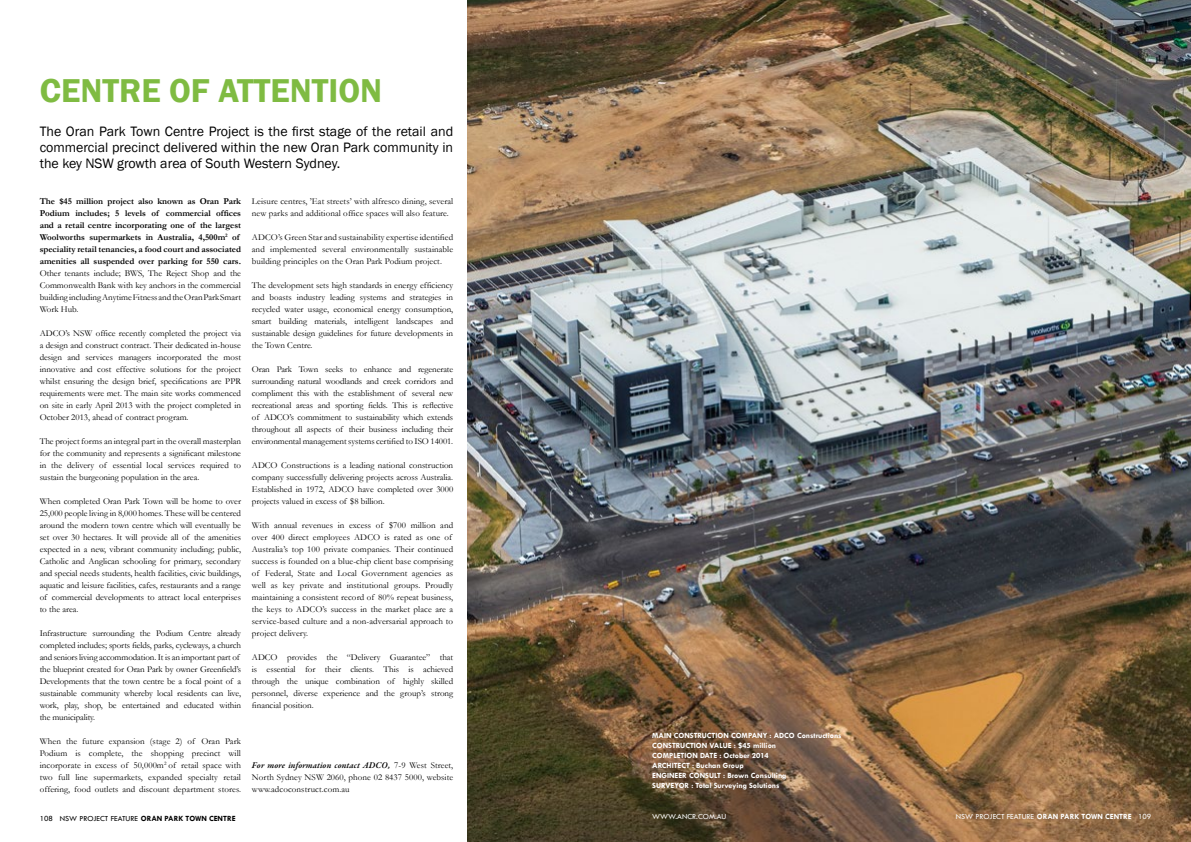
<style>
.page{position:relative;width:1191px;height:842px;background:#fff}
.page>*{position:absolute;margin:0;border:0;box-sizing:border-box;transform-origin:0 0}
.t1{font:600 34px "Franklin Gothic";color:#7fbb42}
.t2{font:14px/16px "Franklin Gothic";color:#000;text-align:justify}
.t3{font:9px/12px "Garamond";color:#000;text-align:justify}
.t4{font:700 9px/12px "Garamond";color:#000}
.t5{font:italic 600 9px "Garamond Premr Pro";letter-spacing:.01em;color:#000}
.t6{font:700 8px/10px "Tw Cen";color:#fff}
.t7{font:8px "Tw Cen";color:#fff}
.t8{font:700 8px "Tw Cen";color:#000}
.t9{font:8px "Tw Cen";color:#000}
.s1{font-family:"Garamond";font-weight:400;font-style:normal}
.s2{font-weight:400}
.s3{font-weight:700}
</style>
<div class="page">
<img style="left:467px;top:0;width:724px;height:842px">
<h1 class="t1" style="left:40px;top:69px;width:344px">CENTRE OF ATTENTION</h1>
<h2 class="t2" style="left:40px;top:124px;width:415px">The Oran Park Town Centre Project is the first stage of the retail and commercial precinct delivered within the new Oran Park community in the key NSW growth area of South Western Sydney.</h2>
<p class="t4" style="left:40px;top:195px;width:203px">The $45 million project also known as Oran Park Podium includes; 5 levels of commercial offices and a retail centre incorporating one of the largest Woolworths supermarkets in Australia, 4,500m<sup>2</sup> of speciality retail tenancies, a food court and associated amenities all suspended over parking for 550 cars.</p>
<p class="t3" style="left:40px;top:267px;width:203px">Other tenants include; BWS, The Reject Shop and the Commonwealth Bank with key anchors in the commercial building including Anytime Fitness and the Oran Park Smart Work Hub.</p>
<p class="t3" style="left:40px;top:327px;width:203px">ADCO’s NSW office recently completed the project via a design and construct contract. Their dedicated in-house design and services managers incorporated the most innovative and cost effective solutions for the project whilst ensuring the design brief, specifications are PPR requirements were met. The main site works commenced on site in early April 2013 with the project completed in October 2013, ahead of contract program.</p>
<p class="t3" style="left:40px;top:435px;width:203px">The project forms an integral part in the overall masterplan for the community and represents a significant milestone in the delivery of essential local services required to sustain the burgeoning population in the area.</p>
<p class="t3" style="left:40px;top:495px;width:203px">When completed Oran Park Town will be home to over 25,000 people living in 8,000 homes. These will be centered around the modern town centre which will eventually be set over 30 hectares. It will provide all of the amenities expected in a new, vibrant community including; public, Catholic and Anglican schooling for primary, secondary and special needs students, health facilities, civic buildings, aquatic and leisure facilities, cafes, restaurants and a range of commercial developments to attract local enterprises to the area.</p>
<p class="t3" style="left:40px;top:627px;width:203px;text-align:left">Infrastructure surrounding the Podium Centre already completed includes; sports fields, parks, cycleways, a church and seniors living accommodation. It is an important part of the blueprint created for Oran Park by owner Greenfield’s Developments that the town centre be a focal point of a sustainable community whereby local residents can live, work, play, shop, be entertained and educated within the municipality.</p>
<p class="t3" style="left:40px;top:735px;width:203px">When the future expansion (stage 2) of Oran Park Podium is complete, the shopping precinct will incorporate in excess of 50,000m<sup>2</sup> of retail space with two full line supermarkets, expanded specialty retail offering, food outlets and discount department stores.</p>
<p class="t3" style="left:252px;top:195px;width:203px">Leisure centres, ’Eat streets’ with alfresco dining, several new parks and additional office spaces will also feature.</p>
<p class="t3" style="left:252px;top:231px;width:203px">ADCO’s Green Star and sustainability expertise identified and implemented several environmentally sustainable building principles on the Oran Park Podium project.</p>
<p class="t3" style="left:252px;top:279px;width:203px">The development sets high standards in energy efficiency and boasts industry leading systems and strategies in recycled water usage, economical energy consumption, smart building materials, intelligent landscapes and sustainable design guidelines for future developments in the Town Centre.</p>
<p class="t3" style="left:252px;top:363px;width:203px">Oran Park Town seeks to enhance and regenerate surrounding natural woodlands and creek corridors and compliment this with the establishment of several new recreational areas and sporting fields. This is reflective of ADCO’s commitment to sustainability which extends throughout all aspects of their business including their environmental management systems certified to ISO 14001.</p>
<p class="t3" style="left:252px;top:459px;width:203px">ADCO Constructions is a leading national construction company successfully delivering projects across Australia.<br>Established in 1972, ADCO have completed over 3000 projects valued in excess of $8 billion.</p>
<p class="t3" style="left:252px;top:519px;width:203px;text-align:left">With annual revenues in excess of $700 million and over 400 direct employees ADCO is rated as one of Australia’s top 100 private companies. Their continued success is founded on a blue-chip client base comprising of Federal, State and Local Government agencies as well as key private and institutional groups. Proudly maintaining a consistent record of 80% repeat business, the keys to ADCO’s success in the market place are a service-based culture and a non-adversarial approach to project delivery.</p>
<p class="t3" style="left:252px;top:651px;width:203px">ADCO provides the “Delivery Guarantee” that is essential for their clients. This is achieved through the unique combination of highly skilled personnel, diverse experience and the group’s strong financial position.</p>
<p class="t5" style="left:252px;top:760px;width:203px">For more information contact ADCO, <span class="s1">7-9 West Street,</span></p>
<p class="t3" style="left:252px;top:771px;width:203px">North Sydney NSW 2060, phone 02 8437 5000, website www.adcoconstruct.com.au</p>
<p class="t8" style="left:60px;top:814px;width:177px"><span class="s2">NSW PROJECT FEATURE</span> ORAN PARK TOWN CENTRE</p>
<p class="t9" style="left:40px;top:814px;width:15px">108</p>
<p class="t6" style="left:652px;top:730px;width:191px">MAIN CONSTRUCTION COMPANY : ADCO Constructions CONSTRUCTION VALUE : $45 million<br>COMPLETION DATE : October 2014<br>ARCHITECT : Buchan Group<br>ENGINEER CONSULT : Brown Consulting<br>SURVEYOR : Total Surveying Solutions</p>
<p class="t7" style="left:652px;top:811px;width:76px">WWW.ANCR.COM.AU</p>
<p class="t7" style="left:956px;top:811px;width:197px">NSW PROJECT FEATURE <span class="s3">ORAN PARK TOWN CENTRE</span> 109</p>
</div>
